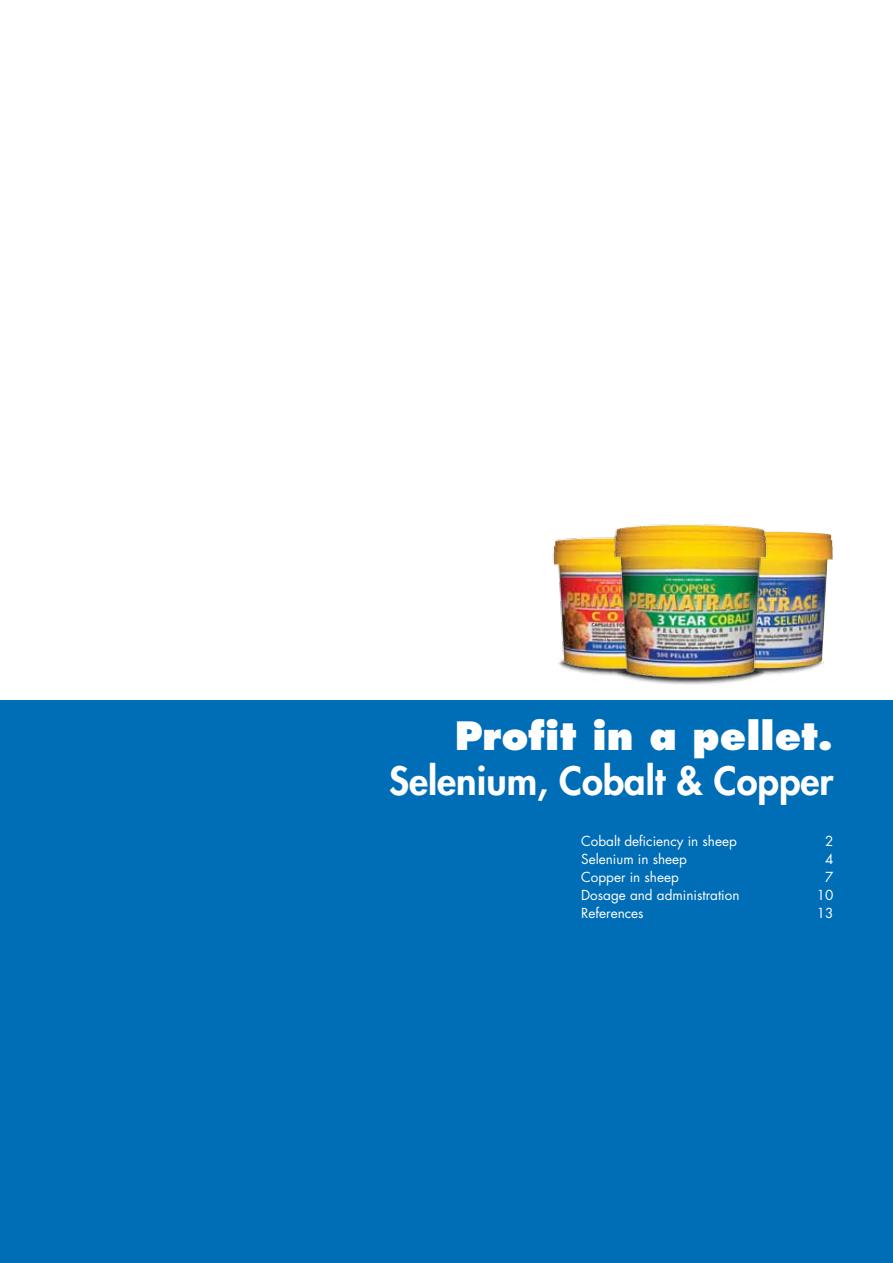
<style>
.page{position:relative;width:893px;height:1263px;background:#fff}
.page>*{position:absolute;margin:0;border:0;box-sizing:border-box;transform-origin:0 0}
.t1{font:800 37.95px "Futura Std";color:#fff}
.t2{font:800 37.95px "Futura Std";color:#fff}
.t3{font:13.5px "Futura Std";color:#fff}
</style>
<div class="page">
<div style="left:0;top:700px;width:893px;height:563px;background:#006db7"></div>
<img style="left:777px;top:668px;width:36px;height:6px">
<img style="left:552px;top:537px;width:44px;height:138px">
<img style="left:777px;top:532px;width:56px;height:136px">
<img style="left:596px;top:524px;width:181px;height:161px">
<h1 class="t2" style="left:455px;top:712px;width:380px">Profit in a pellet.</h1>
<h1 class="t1" style="left:389px;top:757px;width:446px">Selenium, Cobalt &amp; Copper</h1>
<p class="t3" style="left:581px;top:832px;width:157px">Cobalt deficiency in sheep</p>
<p class="t3" style="left:825px;top:832px;width:10px">2</p>
<p class="t3" style="left:581px;top:850px;width:107px">Selenium in sheep</p>
<p class="t3" style="left:825px;top:850px;width:10px">4</p>
<p class="t3" style="left:581px;top:868px;width:99px">Copper in sheep</p>
<p class="t3" style="left:825px;top:868px;width:10px">7</p>
<p class="t3" style="left:581px;top:886px;width:160px">Dosage and administration</p>
<p class="t3" style="left:817px;top:886px;width:18px">10</p>
<p class="t3" style="left:581px;top:904px;width:64px">References</p>
<p class="t3" style="left:817px;top:904px;width:18px">13</p>
</div>
